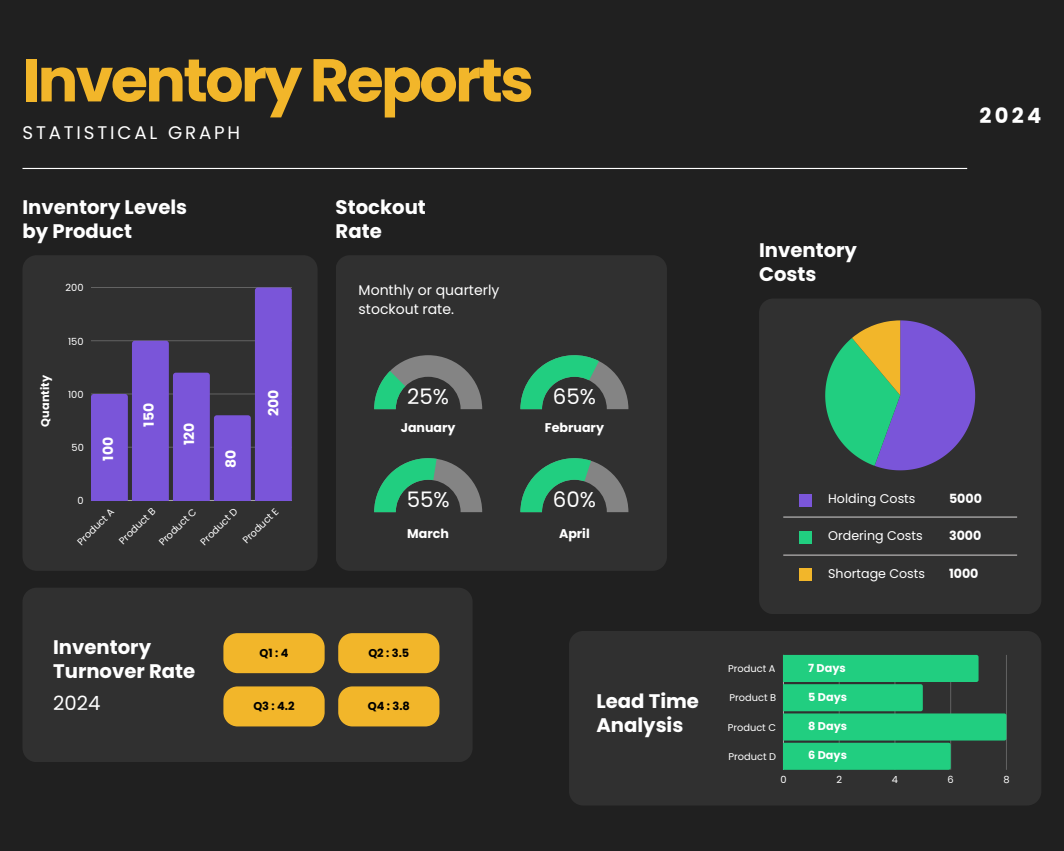
<style>
.page{position:relative;width:1064px;height:851px;background:#fff}
.page>*{position:absolute;margin:0;border:0;box-sizing:border-box;transform-origin:0 0}
.t1{font:700 60.3px "Poppins";letter-spacing:-.045em;color:#f2b62a}
.t2{font:21.3px "Poppins";color:#fff}
.t3{font:700 21px "Poppins";color:#fff}
.t4{font:700 19.65px/24.2px "Poppins";color:#fff}
.t5{font:19.65px "Poppins";color:#fff}
.t6{font:18.3px "Poppins";letter-spacing:.155em;color:#fff}
.t7{font:13.95px/18.9px "Poppins";color:#fff}
.t8{font:700 13.95px "Poppins";color:#fff}
.t9{font:12.6px "Poppins";color:#fff}
.t10{font:700 12.6px "Poppins";color:#fff}
.t11{font:700 11.4px "Poppins";color:#000}
.t12{font:700 11.25px "Poppins";color:#fff}
.t13{font:9.75px "Poppins";color:#fff}
</style>
<div class="page">
<div style="left:0;top:0;width:1063px;height:850px;background:#202020"></div>
<div style="left:23px;top:255px;width:294px;height:315px;background:#303030"></div>
<hr style="left:91px;top:500px;width:201px;height:1px;background:#fff;opacity:.6">
<svg style="left:91px;top:287px;width:201px;height:213px"></svg>
<hr style="left:22px;top:168px;width:944px;height:1px;background:#fff">
<div style="left:23px;top:588px;width:449px;height:174px;background:#303030"></div>
<svg style="left:223px;top:633px;width:101px;height:40px"></svg>
<svg style="left:338px;top:633px;width:101px;height:40px"></svg>
<svg style="left:223px;top:686px;width:101px;height:40px"></svg>
<svg style="left:338px;top:686px;width:101px;height:40px"></svg>
<div style="left:336px;top:255px;width:330px;height:315px;background:#303030"></div>
<div style="left:569px;top:631px;width:472px;height:174px;background:#303030"></div>
<svg style="left:783px;top:655px;width:223px;height:114px"></svg>
<div style="left:759px;top:299px;width:282px;height:314px;background:#303030"></div>
<svg style="left:374px;top:355px;width:108px;height:54px"></svg>
<svg style="left:520px;top:355px;width:108px;height:54px"></svg>
<svg style="left:374px;top:458px;width:108px;height:54px"></svg>
<svg style="left:520px;top:458px;width:108px;height:54px"></svg>
<svg style="left:825px;top:320px;width:149px;height:150px"></svg>
<div style="left:798px;top:494px;width:13px;height:12px;background:#7b56d9"></div>
<hr style="left:783px;top:516px;width:233px;height:1px;background:#c2c0c0">
<div style="left:798px;top:531px;width:13px;height:12px;background:#21ce80"></div>
<hr style="left:783px;top:554px;width:233px;height:1px;background:#c2c0c0">
<div style="left:798px;top:568px;width:13px;height:13px;background:#f2b62a"></div>
<h3 class="t1" style="left:22px;top:38px;width:512px">Inventory Reports</h3>
<h3 class="t6" style="left:22px;top:120px;width:219px">STATISTICAL GRAPH</h3>
<h6 class="t4" style="left:22px;top:194px;width:166px">Inventory Levels by Product</h6>
<p class="t13" style="left:65px;top:281px;width:19px">200</p>
<h6 class="t12" style="left:37px;top:426px;width:53px;rotate:-90deg">Quantity</h6>
<p class="t13" style="left:68px;top:334px;width:17px">150</p>
<p class="t13" style="left:68px;top:387px;width:17px">100</p>
<p class="t13" style="left:72px;top:440px;width:14px">50</p>
<p class="t13" style="left:77px;top:494px;width:8px">0</p>
<p class="t8" style="left:98px;top:460px;width:25px;rotate:-90deg">100</p>
<h6 class="t8" style="left:139px;top:426px;width:25px;rotate:-90deg">150</h6>
<p class="t8" style="left:179px;top:445px;width:24px;rotate:-90deg">120</p>
<p class="t8" style="left:221px;top:468px;width:20px;rotate:-90deg">80</p>
<p class="t8" style="left:264px;top:416px;width:28px;rotate:-90deg">200</p>
<p class="t13" style="left:74px;top:538px;width:49px;rotate:-45deg">Product A</p>
<p class="t13" style="left:116px;top:538px;width:48px;rotate:-45deg">Product B</p>
<p class="t13" style="left:156px;top:539px;width:50px;rotate:-45deg">Product C</p>
<p class="t13" style="left:197px;top:538px;width:49px;rotate:-45deg">Product D</p>
<p class="t13" style="left:239px;top:537px;width:47px;rotate:-45deg">Product E</p>
<p class="t4" style="left:335px;top:194px;width:92px">Stockout<br>Rate</p>
<h6 class="t7" style="left:358px;top:281px;width:142px">Monthly or quarterly stockout rate.</h6>
<h2 class="t2" style="left:407px;top:381px;width:43px">25%</h2>
<h2 class="t2" style="left:552px;top:381px;width:45px">65%</h2>
<p class="t10" style="left:400px;top:419px;width:56px">January</p>
<p class="t10" style="left:544px;top:419px;width:61px">February</p>
<h2 class="t2" style="left:406px;top:484px;width:44px">55%</h2>
<h2 class="t2" style="left:552px;top:484px;width:45px">60%</h2>
<h4 class="t10" style="left:407px;top:525px;width:43px">March</h4>
<p class="t10" style="left:559px;top:525px;width:32px">April</p>
<p class="t4" style="left:53px;top:634px;width:144px">Inventory<br>Turnover Rate</p>
<p class="t5" style="left:53px;top:689px;width:49px">2024</p>
<h1 class="t11" style="left:259px;top:644px;width:30px">Q1:4</h1>
<h5 class="t11" style="left:368px;top:644px;width:42px">Q2 : 3.5</h5>
<h2 class="t11" style="left:253px;top:698px;width:43px">Q3 : 4.2</h2>
<h3 class="t11" style="left:367px;top:698px;width:44px">Q4 : 3.8</h3>
<p class="t4" style="left:596px;top:689px;width:104px">Lead Time<br>Analysis</p>
<h6 class="t4" style="left:758px;top:238px;width:99px">Inventory<br>Costs</h6>
<p class="t3" style="left:979px;top:101px;width:63px">2024</p>
<p class="t9" style="left:828px;top:490px;width:89px">Holding Costs</p>
<h3 class="t10" style="left:948px;top:490px;width:34px">5000</h3>
<p class="t9" style="left:828px;top:527px;width:96px">Ordering Costs</p>
<p class="t10" style="left:948px;top:527px;width:34px">3000</p>
<p class="t9" style="left:828px;top:564px;width:98px">Shortage Costs</p>
<p class="t10" style="left:948px;top:564px;width:31px">1000</p>
<p class="t13" style="left:728px;top:662px;width:49px">Product A</p>
<p class="t13" style="left:729px;top:691px;width:48px">Product B</p>
<p class="t13" style="left:727px;top:720px;width:50px">Product C</p>
<p class="t13" style="left:728px;top:749px;width:49px">Product D</p>
<h6 class="t12" style="left:808px;top:660px;width:39px">7 Days</h6>
<p class="t12" style="left:808px;top:689px;width:40px">5 Days</p>
<h6 class="t12" style="left:808px;top:718px;width:40px">8 Days</h6>
<h3 class="t12" style="left:808px;top:747px;width:40px">6 Days</h3>
<p class="t13" style="left:780px;top:772px;width:8px">0</p>
<p class="t13" style="left:836px;top:772px;width:7px">2</p>
<p class="t13" style="left:891px;top:772px;width:8px">4</p>
<p class="t13" style="left:947px;top:772px;width:8px">6</p>
<p class="t13" style="left:1003px;top:772px;width:8px">8</p>
</div>
